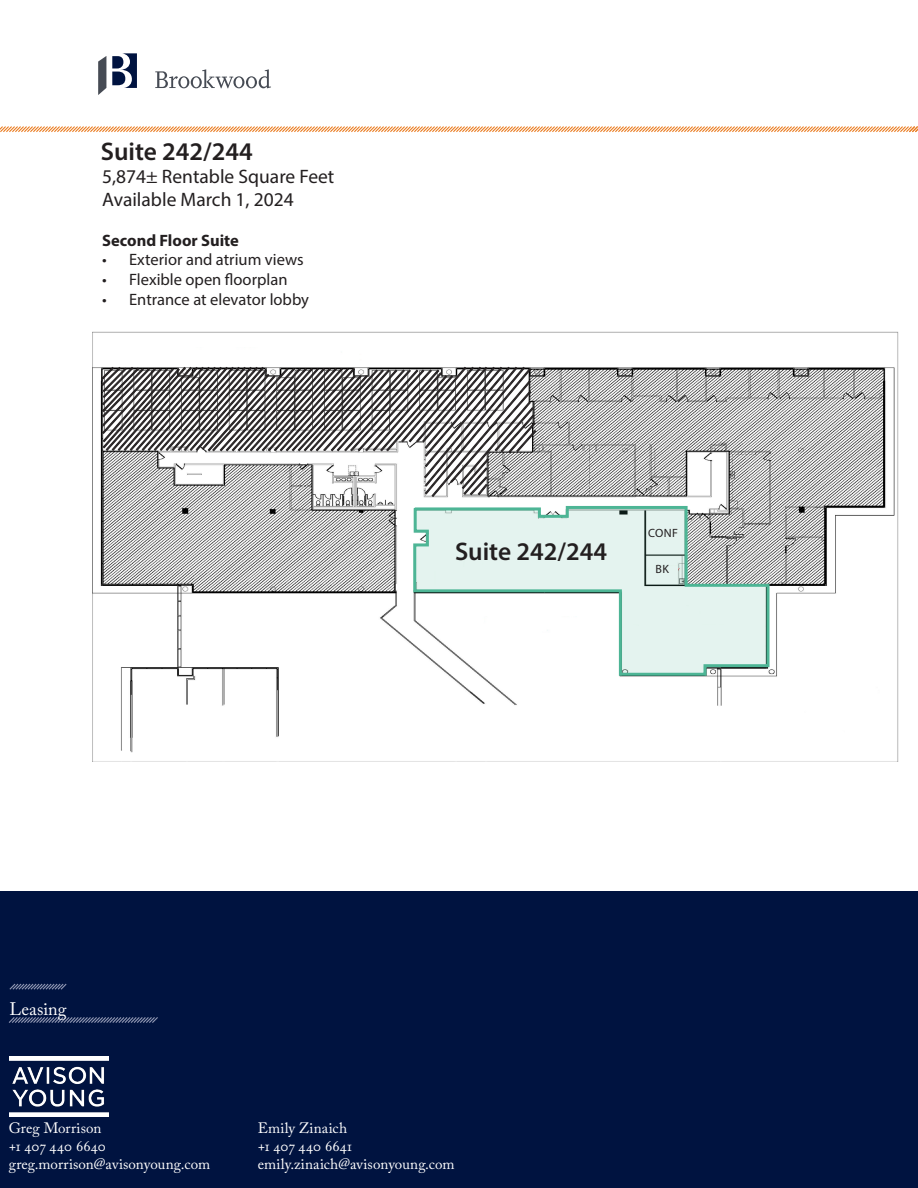
<style>
.page{position:relative;width:918px;height:1188px;background:#fff}
.page>*{position:absolute;margin:0;border:0;box-sizing:border-box;transform-origin:0 0}
.t1{font:600 25.5px "Myriad Pro";color:#231f20}
.t2{font:19.5px "Myriad Pro";color:#231f20}
.Section_heads_with_rope_rule{font:18px "Adobe Caslon Pro";color:#fff}
.t3{font:16.5px "Myriad Pro";color:#231f20}
.t4{font:700 16.5px "Myriad Pro";color:#231f20}
.Broker_contact_info{font:15px "Adobe Caslon Pro";color:#fff}
.Featured_specs{font:12px "Myriad Pro";letter-spacing:.035em;color:#231f20}
</style>
<div class="page">
<svg style="left:155px;top:69px;width:116px;height:19px"></svg>
<svg style="left:112px;top:53px;width:25px;height:35px"></svg>
<svg style="left:98px;top:56px;width:8px;height:39px"></svg>
<div style="left:0;top:891px;width:918px;height:297px;background:#001340"></div>
<svg style="left:8px;top:1017px;width:150px;height:6px"></svg>
<img style="left:10px;top:1056px;width:99px;height:61px">
<svg style="left:9px;top:983px;width:58px;height:7px"></svg>
<img style="left:92px;top:331px;width:807px;height:430px">
<svg style="left:412px;top:504px;width:359px;height:173px"></svg>
<svg style="left:101px;top:367px;width:435px;height:130px"></svg>
<svg style="left:0;top:126px;width:918px;height:7px"></svg>
<p class="t1" style="left:101px;top:135px;width:154px">Suite 242/244</p>
<p class="t2" style="left:102px;top:164px;width:234px">5,874± Rentable Square Feet</p>
<p class="t2" style="left:102px;top:187px;width:193px">Available March 1, 2024</p>
<p class="t4" style="left:102px;top:229px;width:138px">Second Floor Suite</p>
<p class="t3" style="left:102px;top:250px;width:203px">• Exterior and atrium views</p>
<p class="t3" style="left:102px;top:269px;width:187px">• Flexible open floorplan</p>
<p class="t3" style="left:102px;top:289px;width:208px">• Entrance at elevator lobby</p>
<p class="t1" style="left:455px;top:536px;width:154px">Suite 242/244</p>
<p class="Featured_specs" style="left:648px;top:525px;width:31px">CONF</p>
<p class="Featured_specs" style="left:656px;top:561px;width:15px">BK</p>
<p class="Section_heads_with_rope_rule" style="left:9px;top:998px;width:59px">Leasing</p>
<p class="Broker_contact_info" style="left:9px;top:1119px;width:94px">Greg Morrison</p>
<p class="Broker_contact_info" style="left:9px;top:1137px;width:99px">+1 407 440 6640</p>
<p class="Broker_contact_info" style="left:9px;top:1155px;width:203px">greg.morrison@avisonyoung.com</p>
<p class="Broker_contact_info" style="left:258px;top:1119px;width:91px">Emily Zinaich</p>
<p class="Broker_contact_info" style="left:258px;top:1137px;width:96px">+1 407 440 6641</p>
<p class="Broker_contact_info" style="left:258px;top:1155px;width:199px">emily.zinaich@avisonyoung.com</p>
</div>
